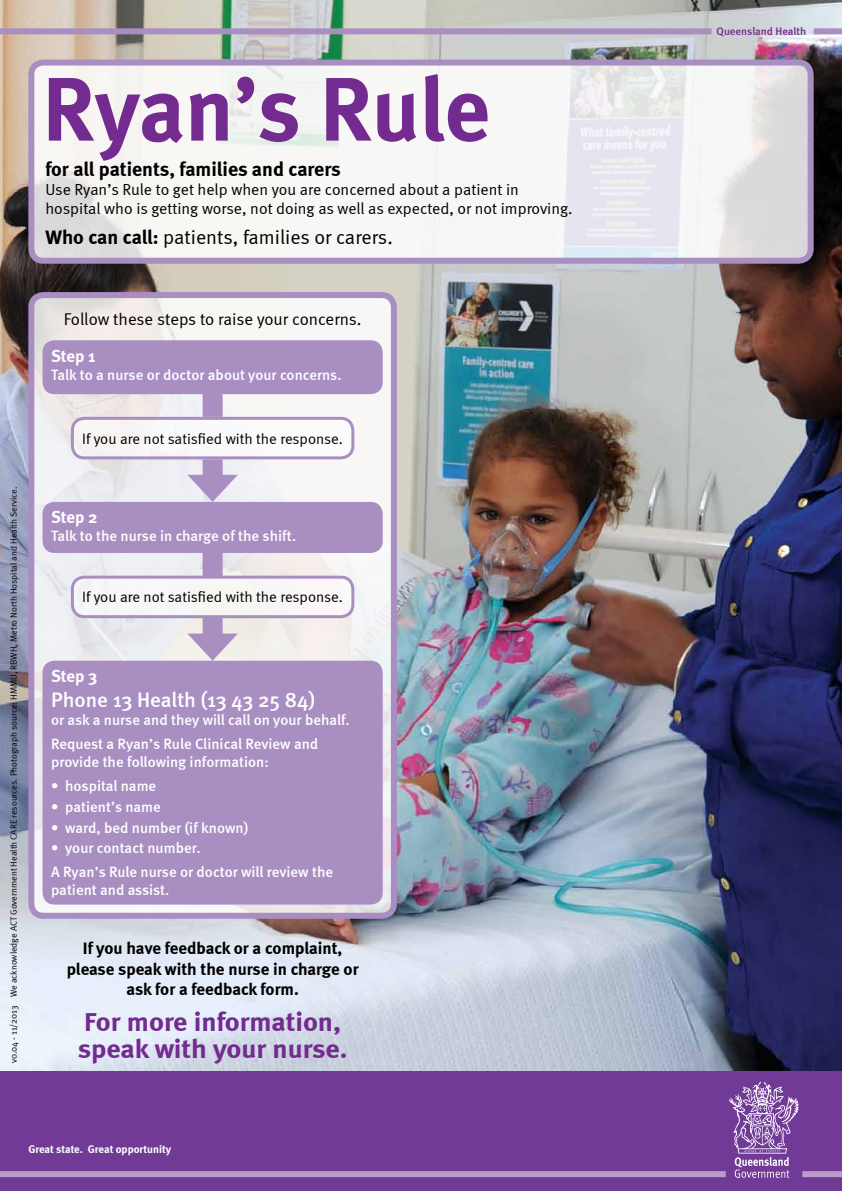
<style>
.page{position:relative;width:842px;height:1191px;background:#fff}
.page>*{position:absolute;margin:0;border:0;box-sizing:border-box;transform-origin:0 0}
.t1{font:700 90px "Meta";letter-spacing:-.005em;color:#732b8f}
.t2{font:700 26.6px/27px "Meta";color:#732b8f;scale:1.05 1}
.t3{font:500 21px "Meta";color:#fff}
.t4{font:20px "Meta Normal";color:#000}
.t5{font:700 20px "Meta";color:#000}
.t6{font:700 17px/20.4px "Meta";color:#000;text-align:center}
.t7{font:17px "Meta Normal";letter-spacing:-.005em;color:#000}
.t8{font:700 17px "Meta";color:#fff}
.t9{font:16px/19.2px "Meta Normal";color:#000}
.t10{font:500 15px/23.7px "Meta";color:#fff}
.t11{font:15px "Meta Normal";color:#000}
.t12{font:700 11px "Meta";color:#fff}
.t13{font:11px "Meta Medium LF";color:#732b8f}
.t14{font:9px "Meta Normal";color:#000}
.s1{font-family:"Meta";font-weight:700}
</style>
<div class="page">
<img style="left:0;top:0;width:842px;height:1071px">
<svg style="left:31px;top:295px;width:363px;height:621px;fill:#f2f1f4"></svg>
<div style="left:28px;top:292px;width:369px;height:626px;border:6px solid #a98ec2;border-radius:12px"></div>
<svg style="left:31px;top:62px;width:780px;height:199px;fill:#f6f6f4"></svg>
<div style="left:0;top:1071px;width:842px;height:120px;background:#713a96"></div>
<div style="left:802px;top:1171px;width:40px;height:6px;background:#b79cca"></div>
<div style="left:0;top:1171px;width:726px;height:6px;background:#b79cca"></div>
<svg style="left:729px;top:1081px;width:70px;height:96px"></svg>
<div style="left:43px;top:660px;width:340px;height:244px;background:#a98ec2;border-radius:12px"></div>
<div style="left:203px;top:386px;width:20px;height:31px;background:#a98ec2"></div>
<div style="left:203px;top:459px;width:20px;height:25px;background:#a98ec2"></div>
<svg style="left:187px;top:475px;width:51px;height:27px"></svg>
<div style="left:203px;top:544px;width:20px;height:33px;background:#a98ec2"></div>
<div style="left:203px;top:616px;width:20px;height:27px;background:#a98ec2"></div>
<svg style="left:187px;top:633px;width:51px;height:27px"></svg>
<div style="left:43px;top:340px;width:340px;height:54px;background:#a98ec2;border-radius:12px"></div>
<div style="left:72px;top:418px;width:281px;height:40px;background:#fff;border-radius:12px"></div>
<div style="left:71px;top:417px;width:283px;height:42px;border:3px solid #a98ec2;border-radius:12px"></div>
<div style="left:72px;top:577px;width:281px;height:39px;background:#f8f7f7;border-radius:12px"></div>
<div style="left:71px;top:575px;width:283px;height:43px;border:3px solid #a98ec2;border-radius:12px"></div>
<div style="left:43px;top:502px;width:340px;height:51px;background:#a98ec2;border-radius:12px"></div>
<div style="left:28px;top:60px;width:786px;height:204px;border:6px solid #a98ec2;border-radius:12px"></div>
<div style="left:0;top:28px;width:711px;height:6px;background:#a98ec2"></div>
<div style="left:814px;top:28px;width:28px;height:6px;background:#a98ec2"></div>
<p class="t14" style="left:9px;top:1063px;width:578px;rotate:-90deg">v0.04 - 11/2013 We acknowledge ACT Government Health CARE resources. Photograph source: HMMU, RBWH, Metro North Hospital and Health Service.</p>
<h1 class="t1" style="left:43px;top:56px;width:449px">Ryan’s Rule</h1>
<h3 class="t5" style="left:45px;top:157px;width:297px">for all patients, families and carers</h3>
<p class="t9" style="left:45px;top:180px;width:529px">Use Ryan’s Rule to get help when you are concerned about a patient in hospital who is getting worse, not doing as well as expected, or not improving.</p>
<h3 class="t4" style="left:45px;top:225px;width:349px"><span class="s1">Who can call:</span> patients, families or carers.</h3>
<p class="t7" style="left:64px;top:309px;width:299px">Follow these steps to raise your concerns.</p>
<p class="t8" style="left:51px;top:346px;width:46px">Step 1</p>
<p class="t10" style="left:51px;top:362px;width:292px">Talk to a nurse or doctor about your concerns.</p>
<p class="t11" style="left:82px;top:430px;width:262px">If you are not satisfied with the response.</p>
<p class="t8" style="left:51px;top:507px;width:48px">Step 2</p>
<p class="t10" style="left:51px;top:524px;width:247px">Talk to the nurse in charge of the shift.</p>
<p class="t11" style="left:82px;top:588px;width:262px">If you are not satisfied with the response.</p>
<p class="t8" style="left:51px;top:666px;width:48px">Step 3</p>
<h3 class="t3" style="left:51px;top:688px;width:266px">Phone 13 Health (13 43 25 84)</h3>
<p class="t10" style="left:51px;top:708px;width:300px">or ask a nurse and they will call on your behalf.<br>Request a Ryan’s Rule Clinical Review and</p>
<p class="t10" style="left:51px;top:750px;width:219px">provide the following information:</p>
<p class="t10" style="left:51px;top:773px;width:107px">• hospital name</p>
<p class="t10" style="left:51px;top:794px;width:111px">• patient’s name</p>
<p class="t10" style="left:51px;top:815px;width:199px">• ward, bed number (if known)</p>
<p class="t10" style="left:51px;top:836px;width:284px">• your contact number.<br>A Ryan’s Rule nurse or doctor will review the</p>
<p class="t10" style="left:51px;top:878px;width:120px">patient and assist.</p>
<p class="t6" style="left:67px;top:938px;width:293px">If you have feedback or a complaint, please speak with the nurse in charge or ask for a feedback form.</p>
<h2 class="t2" style="left:78px;top:1007px;width:258px">For more information, speak with your nurse.</h2>
<p class="t12" style="left:28px;top:1142px;width:144px">Great state. Great opportunity</p>
<p class="t13" style="left:716px;top:25px;width:91px">Queensland Health</p>
</div>
